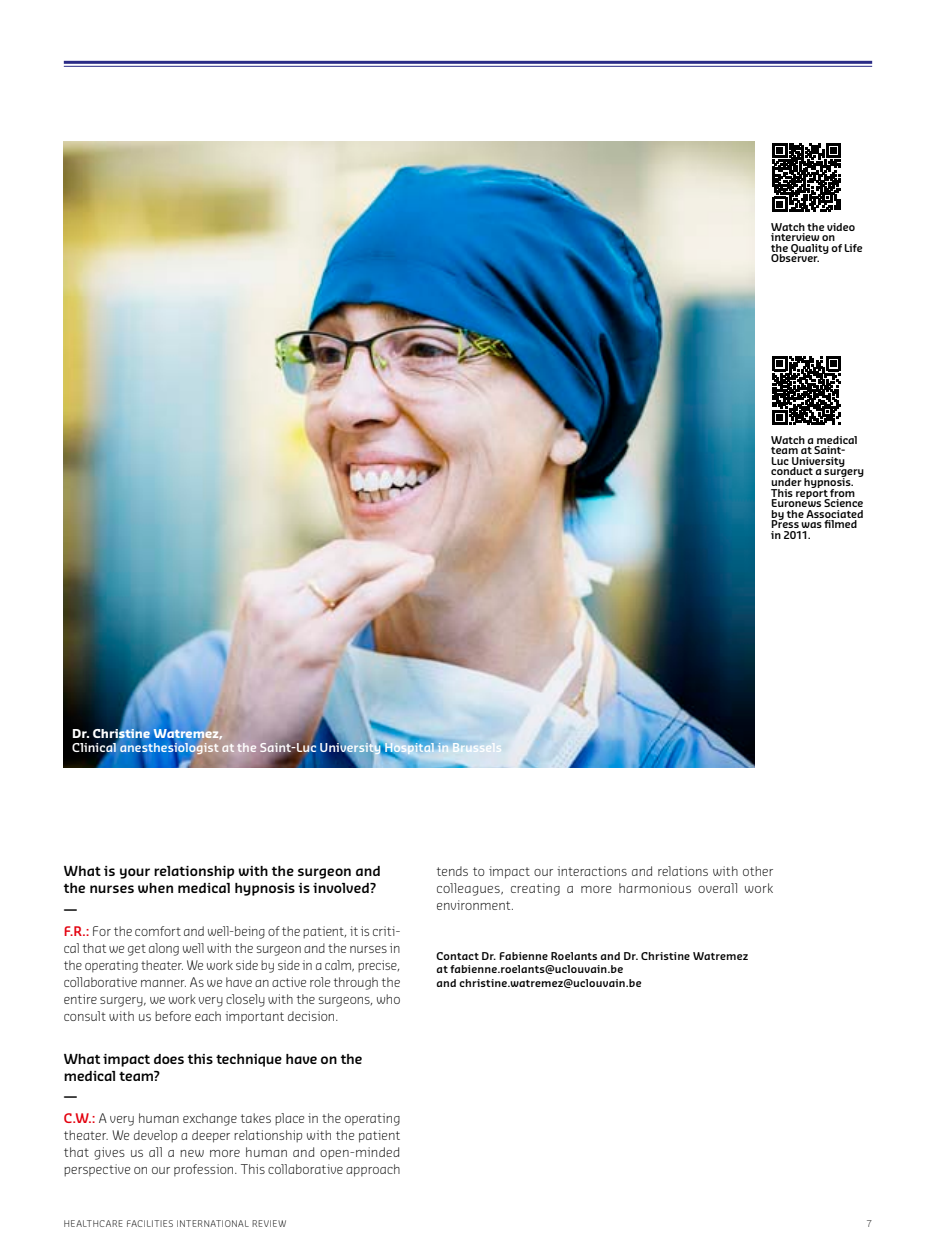
<style>
.page{position:relative;width:936px;height:1255px;background:#fff}
.page>*{position:absolute;margin:0;border:0;box-sizing:border-box;transform-origin:0 0}
.t1{font:600 13.5px/17px "Sansa Pro";letter-spacing:-.005em;color:#000}
.t2{font:300 12.9px/17px "Sansa Pro";letter-spacing:.01em;color:#000;text-align:justify}
.t3{font:600 12px "Sansa Pro";color:#fff}
.t4{font:700 12px "Sansa Pro";color:#fff}
.t5{font:600 10.5px/10.5px "Sansa Pro";letter-spacing:-.005em;color:#000}
.t6{font:600 10.5px/13.5px "Sansa Pro";letter-spacing:.015em;color:#000}
.t7{font:300 9px "Sansa Pro";letter-spacing:.07em;color:#000}
.s1{font-weight:600;color:#e3000e}
</style>
<div class="page">
<svg style="left:772px;top:356px;width:68px;height:68px"></svg>
<svg style="left:772px;top:143px;width:68px;height:68px"></svg>
<hr style="left:64px;top:61px;width:808px;height:3px;background:#2a2b86">
<hr style="left:64px;top:66px;width:808px;height:1px;background:#2a2b86">
<img style="left:64px;top:142px;width:690px;height:625px">
<p class="t5" style="left:771px;top:221px;width:93px">Watch the video interview on<br>the Quality of Life<br>Observer.</p>
<p class="t4" style="left:72px;top:725px;width:152px">Dr. Christine Watremez,</p>
<p class="t3" style="left:72px;top:739px;width:431px">Clinical anesthesiologist at the Saint-Luc University Hospital in Brussels</p>
<p class="t5" style="left:771px;top:434px;width:94px">Watch a medical team at Saint-<br>Luc University conduct a surgery under hypnosis.<br>This report from<br>Euronews Science by the Associated<br>Press was filmed in 2011.</p>
<p class="t1" style="left:64px;top:862px;width:318px">What is your relationship with the surgeon and the nurses when medical hypnosis is involved?</p>
<p class="t1" style="left:64px;top:900px;width:15px">—</p>
<p class="t2" style="left:64px;top:922px;width:338px"><span class="s1">F.R.:</span> For the comfort and well-being of the patient, it is criti&shy;cal that we get along well with the surgeon and the nurses in the operating theater. We work side by side in a calm, precise, collaborative manner. As we have an active role through the entire surgery, we work very closely with the surgeons, who consult with us before each important decision.</p>
<p class="t1" style="left:64px;top:1049px;width:300px">What impact does this technique have on the medical team?</p>
<p class="t1" style="left:64px;top:1088px;width:15px">—</p>
<p class="t2" style="left:64px;top:1109px;width:338px"><span class="s1">C.W.:</span> A very human exchange takes place in the operating theater. We develop a deeper relationship with the patient that gives us all a new more human and open-minded perspective on our profession. This collaborative approach</p>
<p class="t2" style="left:436px;top:862px;width:338px">tends to impact our interactions and relations with other colleagues, creating a more harmonious overall work environment.</p>
<p class="t6" style="left:436px;top:948px;width:313px">Contact Dr. Fabienne Roelants and Dr. Christine Watremez at fabienne.roelants@uclouvain.be<br>and christine.watremez@uclouvain.be</p>
<p class="t7" style="left:64px;top:1217px;width:93px">H ealthcare FACI LITIES</p>
<p class="t7" style="left:177px;top:1217px;width:110px">International review</p>
<p class="t7" style="left:866px;top:1217px;width:7px">7</p>
</div>
